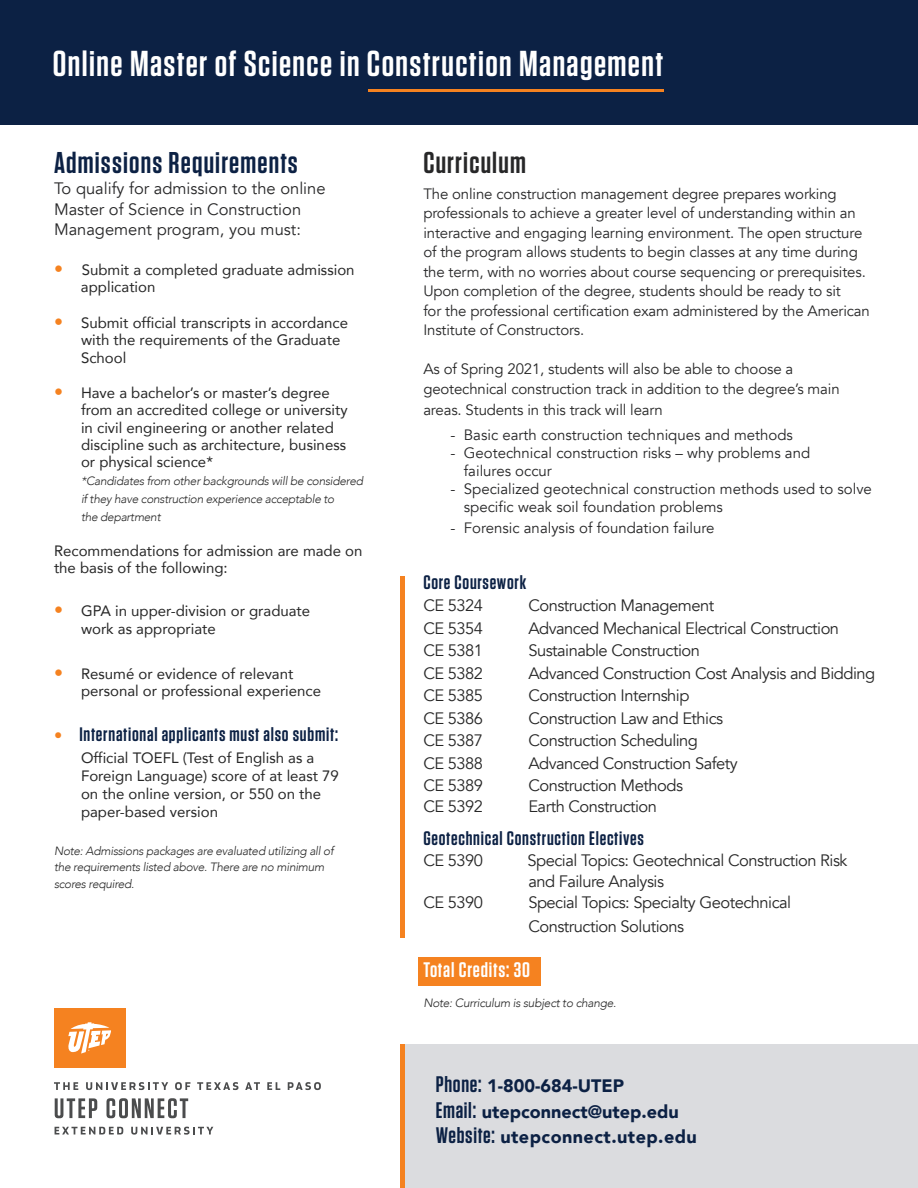
<style>
.page{position:relative;width:918px;height:1188px;background:#fff}
.page>*{position:absolute;margin:0;border:0;box-sizing:border-box;transform-origin:0 0}
.t1{font:600 36px "Tungsten";letter-spacing:.04em;color:#fff}
.t2{font:600 30px "Tungsten";letter-spacing:.04em;color:#0c2144}
.t3{font:600 30px "Tungsten";letter-spacing:.04em;color:#272728}
.t4{font:600 21px "Tungsten";letter-spacing:.04em;color:#fff}
.t5{font:600 19.5px "Tungsten";letter-spacing:.04em;color:#0c2144}
.t6{font:900 18px/25.5px "Avenir";color:#0c2144}
.t7{font:16.5px/21px "Avenir";letter-spacing:-.03em;color:#272727}
.t8{font:16.5px/21px "Avenir";color:#272728}
.t9{font:15px/17.2px "Avenir";color:#272727}
.t10{font:15px/19.5px "Avenir";letter-spacing:-.01em;color:#272728}
.t11{font:15px/18px "Avenir";color:#262627}
.t12{font:15px/19.5px "Avenir";letter-spacing:-.01em;color:#272727}
.t13{font:italic 300 12px/18px "Avenir";letter-spacing:-.025em;color:#272727}
.s1{font-weight:300;font-size:18px;color:#f58220}
.s2{font-family:"Avenir";font-weight:300;font-size:16.5px;color:#f58220}
.s3{font-family:"Tungsten";font-weight:600;font-size:22.5px}
</style>
<div class="page">
<div style="left:418px;top:957px;width:122px;height:28px;background:#f58220"></div>
<div style="left:0;top:0;width:918px;height:125px;background:#0c2144"></div>
<div style="left:400px;top:1044px;width:518px;height:144px;background:#dbdcdf"></div>
<div style="left:54px;top:1008px;width:71px;height:60px;background:#f58220"></div>
<svg style="left:68px;top:1022px;width:43px;height:32px"></svg>
<svg style="left:54px;top:1082px;width:24px;height:8px"></svg>
<svg style="left:86px;top:1082px;width:82px;height:8px"></svg>
<svg style="left:175px;top:1082px;width:15px;height:8px"></svg>
<svg style="left:197px;top:1082px;width:41px;height:8px"></svg>
<svg style="left:245px;top:1082px;width:15px;height:8px"></svg>
<svg style="left:267px;top:1082px;width:13px;height:8px"></svg>
<svg style="left:288px;top:1082px;width:33px;height:8px"></svg>
<svg style="left:55px;top:1098px;width:42px;height:20px"></svg>
<svg style="left:106px;top:1098px;width:82px;height:20px"></svg>
<svg style="left:55px;top:1127px;width:68px;height:8px"></svg>
<svg style="left:131px;top:1127px;width:82px;height:8px"></svg>
<div style="left:400px;top:1044px;width:5px;height:144px;background:#f58220"></div>
<hr style="left:401px;top:576px;width:4px;height:362px;background:#f58220">
<hr style="left:368px;top:89px;width:295px;height:2px;background:#f58220">
<h1 class="t1" style="left:53px;top:45px;width:612px">Online Master of Science in Construction Management</h1>
<h2 class="t2" style="left:54px;top:147px;width:245px">Admissions Requirements</h2>
<p class="t8" style="left:54px;top:178px;width:273px">To qualify for admission to the online<br>Master of Science in Construction</p>
<p class="t8" style="left:54px;top:219px;width:248px">Management program, you must:</p>
<p class="t9" style="left:81px;top:261px;width:275px;text-indent:-27px"><span class="s1">•</span> Submit a completed graduate admission application</p>
<p class="t9" style="left:81px;top:313px;width:269px;line-height:17.7px;text-indent:-27px"><span class="s1">•</span> Submit official transcripts in accordance with the requirements of the Graduate<br>School</p>
<p class="t9" style="left:81px;top:384px;width:268px;text-indent:-27px"><span class="s1">•</span> Have a bachelor’s or master’s degree from an accredited college or university in civil engineering or another related discipline such as architecture, business or physical science*</p>
<p class="t13" style="left:81px;top:472px;width:284px">*Candidates from other backgrounds will be considered if they have construction experience acceptable to<br>the department</p>
<p class="t9" style="left:54px;top:541px;width:310px">Recommendations for admission are made on the basis of the following:</p>
<p class="t9" style="left:81px;top:602px;width:231px;text-indent:-27px"><span class="s1">•</span> GPA in upper-division or graduate work as appropriate</p>
<p class="t9" style="left:81px;top:664px;width:242px;text-indent:-27px"><span class="s1">•</span> Resumé or evidence of relevant personal or professional experience</p>
<h3 class="t5" style="left:54px;top:724px;width:286px"><span class="s2">•</span> International applicants must also submit:</h3>
<p class="t9" style="left:81px;top:749px;width:259px;line-height:18px">Official TOEFL (Test of English as a<br>Foreign Language) score of at least 79 on the online version, or 550 on the paper-based version</p>
<p class="t13" style="left:54px;top:843px;width:281px;line-height:16.5px">Note: Admissions packages are evaluated utilizing all of the requirements listed above. There are no minimum scores required.</p>
<h2 class="t3" style="left:423px;top:147px;width:104px">Curriculum</h2>
<p class="t10" style="left:423px;top:184px;width:448px">The online construction management degree prepares working professionals to achieve a greater level of understanding within an interactive and engaging learning environment. The open structure of the program allows students to begin classes at any time during the term, with no worries about course sequencing or prerequisites.<br>Upon completion of the degree, students should be ready to sit<br>for the professional certification exam administered by the American Institute of Constructors.</p>
<p class="t12" style="left:423px;top:360px;width:418px">As of Spring 2021, students will also be able to choose a geotechnical construction track in addition to the degree’s main</p>
<p class="t12" style="left:423px;top:400px;width:241px">areas. Students in this track will learn</p>
<p class="t11" style="left:450px;top:426px;width:344px">- Basic earth construction techniques and methods</p>
<p class="t11" style="left:464px;top:444px;width:348px;text-indent:-14px">- Geotechnical construction risks – why problems and failures occur</p>
<p class="t11" style="left:464px;top:480px;width:410px;text-indent:-14px">- Specialized geotechnical construction methods used to solve specific weak soil foundation problems</p>
<p class="t11" style="left:450px;top:519px;width:266px">- Forensic analysis of foundation failure</p>
<h3 class="t5" style="left:423px;top:572px;width:104px">Core Coursework</h3>
<p class="t7" style="left:423px;top:595px;width:61px">CE 5324</p>
<p class="t7" style="left:528px;top:595px;width:187px">Construction Management</p>
<p class="t7" style="left:423px;top:618px;width:61px">CE 5354</p>
<p class="t7" style="left:528px;top:618px;width:312px">Advanced Mechanical Electrical Construction</p>
<p class="t7" style="left:423px;top:640px;width:61px">CE 5381</p>
<p class="t7" style="left:528px;top:640px;width:173px">Sustainable Construction</p>
<p class="t7" style="left:423px;top:663px;width:61px">CE 5382</p>
<p class="t7" style="left:528px;top:663px;width:348px">Advanced Construction Cost Analysis and Bidding</p>
<p class="t7" style="left:423px;top:685px;width:61px">CE 5385</p>
<p class="t7" style="left:528px;top:685px;width:163px">Construction Internship</p>
<p class="t7" style="left:423px;top:708px;width:61px">CE 5386</p>
<p class="t7" style="left:528px;top:708px;width:196px">Construction Law and Ethics</p>
<p class="t7" style="left:423px;top:730px;width:61px">CE 5387</p>
<p class="t7" style="left:528px;top:730px;width:171px">Construction Scheduling</p>
<p class="t7" style="left:423px;top:753px;width:61px">CE 5388</p>
<p class="t7" style="left:528px;top:753px;width:211px">Advanced Construction Safety</p>
<p class="t7" style="left:423px;top:775px;width:61px">CE 5389</p>
<p class="t7" style="left:528px;top:775px;width:156px">Construction Methods</p>
<p class="t7" style="left:423px;top:796px;width:61px">CE 5392</p>
<p class="t7" style="left:528px;top:796px;width:130px">Earth Construction</p>
<h3 class="t5" style="left:423px;top:828px;width:222px">Geotechnical Construction Electives</h3>
<p class="t7" style="left:423px;top:850px;width:61px">CE 5390</p>
<p class="t7" style="left:528px;top:850px;width:321px">Special Topics: Geotechnical Construction Risk and Failure Analysis</p>
<p class="t7" style="left:423px;top:892px;width:61px">CE 5390</p>
<p class="t7" style="left:528px;top:891px;width:264px;line-height:24px">Special Topics: Specialty Geotechnical<br>Construction Solutions</p>
<h3 class="t4" style="left:423px;top:959px;width:108px">Total Credits: 30</h3>
<p class="t13" style="left:423px;top:994px;width:194px">Note: Curriculum is subject to change.</p>
<p class="t6" style="left:436px;top:1073px;width:263px"><span class="s3">Phone:</span> 1-800-684-UTEP<br><span class="s3">Email:</span> utepconnect@utep.edu<br><span class="s3">Website:</span> utepconnect.utep.edu</p>
</div>
